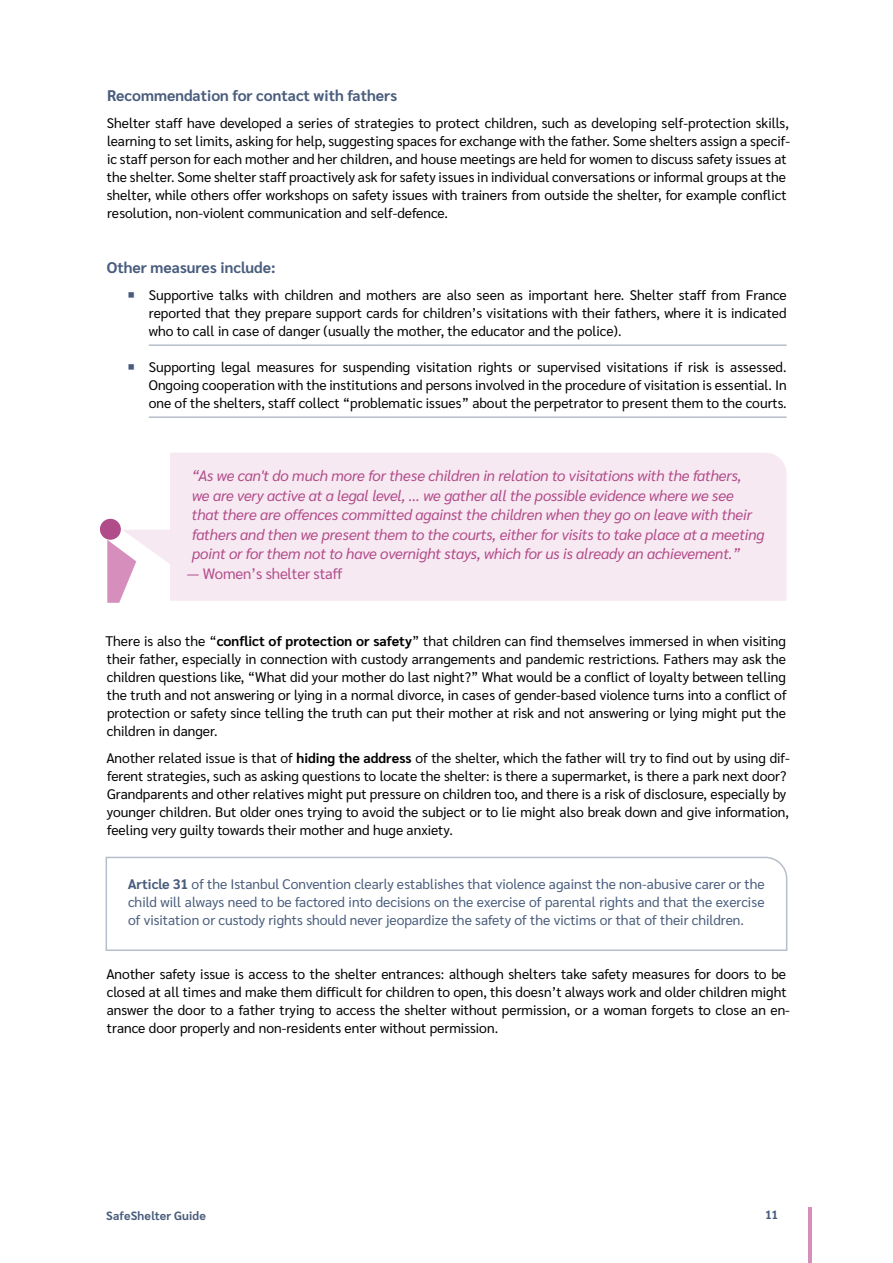
<style>
.page{position:relative;width:893px;height:1263px;background:#fff}
.page>*{position:absolute;margin:0;border:0;box-sizing:border-box;transform-origin:0 0}
.t1{font:700 15.3px "Sarabun";color:#485c7c}
.t2{font:italic 15px "Sarabun";letter-spacing:-.01em;color:#b14c8a}
.t3{font:15px "Sarabun";letter-spacing:-.01em;color:#b14c8a}
.t4{font:13.8px/18px "Sarabun";color:#000}
.t5{font:13.8px/18px "Sarabun";color:#485c7c;text-align:justify}
.t6{font:700 12px "Sarabun";letter-spacing:.015em;color:#485c7c}
.s1{color:#485c7c}
.s2{font-style:italic}
.s3{font-weight:700}
</style>
<div class="page">
<hr style="left:808px;top:1207px;width:4px;height:56px;background:#d68fbd">
<hr style="left:149px;top:344px;width:638px;height:2px;background:#b6beca">
<hr style="left:149px;top:416px;width:638px;height:2px;background:#b6beca">
<div style="left:170px;top:453px;width:617px;height:148px;background:#f7e9f2"></div>
<svg style="left:105px;top:856px;width:683px;height:95px"></svg>
<div style="left:100px;top:519px;width:21px;height:21px;background:#b14c8a;border-radius:50%"></div>
<svg style="left:107px;top:530px;width:72px;height:73px"></svg>
<p class="t1" style="left:107px;top:87px;width:292px">Recommendation for contact with fathers</p>
<p class="t4" style="left:107px;top:115px;width:685px">Shelter staff have developed a series of strategies to protect children, such as developing self-protection skills, learning to set limits, asking for help, suggesting spaces for exchange with the father. Some shelters assign a specif&shy;ic staff person for each mother and her children, and house meetings are held for women to discuss safety issues at the shelter. Some shelter staff proactively ask for safety issues in individual conversations or informal groups at the shelter, while others offer workshops on safety issues with trainers from outside the shelter, for example conflict resolution, non-violent communication and self-defence.</p>
<p class="t1" style="left:107px;top:259px;width:170px">Other measures include:</p>
<p class="t4" style="left:149px;top:286px;width:639px;text-align:justify;text-indent:-21px"><span class="s1">○</span> Supportive talks with children and mothers are also seen as important here. Shelter staff from France reported that they prepare support cards for children’s visitations with their fathers, where it is indicated who to call in case of danger (usually the mother, the educator and the police).</p>
<p class="t4" style="left:149px;top:358px;width:639px;text-align:justify;text-indent:-21px"><span class="s1">○</span> Supporting legal measures for suspending visitation rights or supervised visitations if risk is assessed.<br>Ongoing cooperation with the institutions and persons involved in the procedure of visitation is essential. In one of the shelters, staff collect “problematic issues” about the perpetrator to present them to the courts.</p>
<p class="t2" style="left:191px;top:467px;width:552px">“As we can't do much more for these children in relation to visitations with the fathers,</p>
<p class="t2" style="left:192px;top:487px;width:543px">we are very active at a legal level, ... we gather all the possible evidence where we see</p>
<p class="t2" style="left:192px;top:506px;width:562px">that there are offences committed against the children when they go on leave with their</p>
<p class="t2" style="left:192px;top:526px;width:574px">fathers and then we present them to the courts, either for visits to take place at a meeting</p>
<p class="t2" style="left:192px;top:545px;width:550px">point or for them not to have overnight stays, which for us is already an achievement.”</p>
<p class="t3" style="left:187px;top:565px;width:157px"><span class="s2">―</span> Women’s shelter staff</p>
<p class="t4" style="left:105px;top:632px;width:683px;text-align:justify">There is also the “<span class="s3">conflict of protection or safety</span>” that children can find themselves immersed in when visiting their father, especially in connection with custody arrangements and pandemic restrictions. Fathers may ask the children questions like, “What did your mother do last night?” What would be a conflict of loyalty between telling the truth and not answering or lying in a normal divorce, in cases of gender-based violence turns into a conflict of protection or safety since telling the truth can put their mother at risk and not answering or lying might put the children in danger.</p>
<p class="t4" style="left:106px;top:749px;width:685px">Another related issue is that of <span class="s3">hiding the address</span> of the shelter, which the father will try to find out by using dif&shy;ferent strategies, such as asking questions to locate the shelter: is there a supermarket, is there a park next door?<br>Grandparents and other relatives might put pressure on children too, and there is a risk of disclosure, especially by younger children. But older ones trying to avoid the subject or to lie might also break down and give information, feeling very guilty towards their mother and huge anxiety.</p>
<p class="t5" style="left:128px;top:875px;width:639px"><span class="s3">Article 31</span> of the Istanbul Convention clearly establishes that violence against the non-abusive carer or the child will always need to be factored into decisions on the exercise of parental rights and that the exercise of visitation or custody rights should never jeopardize the safety of the victims or that of their children.</p>
<p class="t4" style="left:106px;top:965px;width:685px">Another safety issue is access to the shelter entrances: although shelters take safety measures for doors to be closed at all times and make them difficult for children to open, this doesn’t always work and older children might answer the door to a father trying to access the shelter without permission, or a woman forgets to close an en&shy;trance door properly and non-residents enter without permission.</p>
<p class="t6" style="left:106px;top:1208px;width:101px">SafeShelter Guide</p>
<p class="t6" style="left:765px;top:1208px;width:14px">11</p>
</div>
